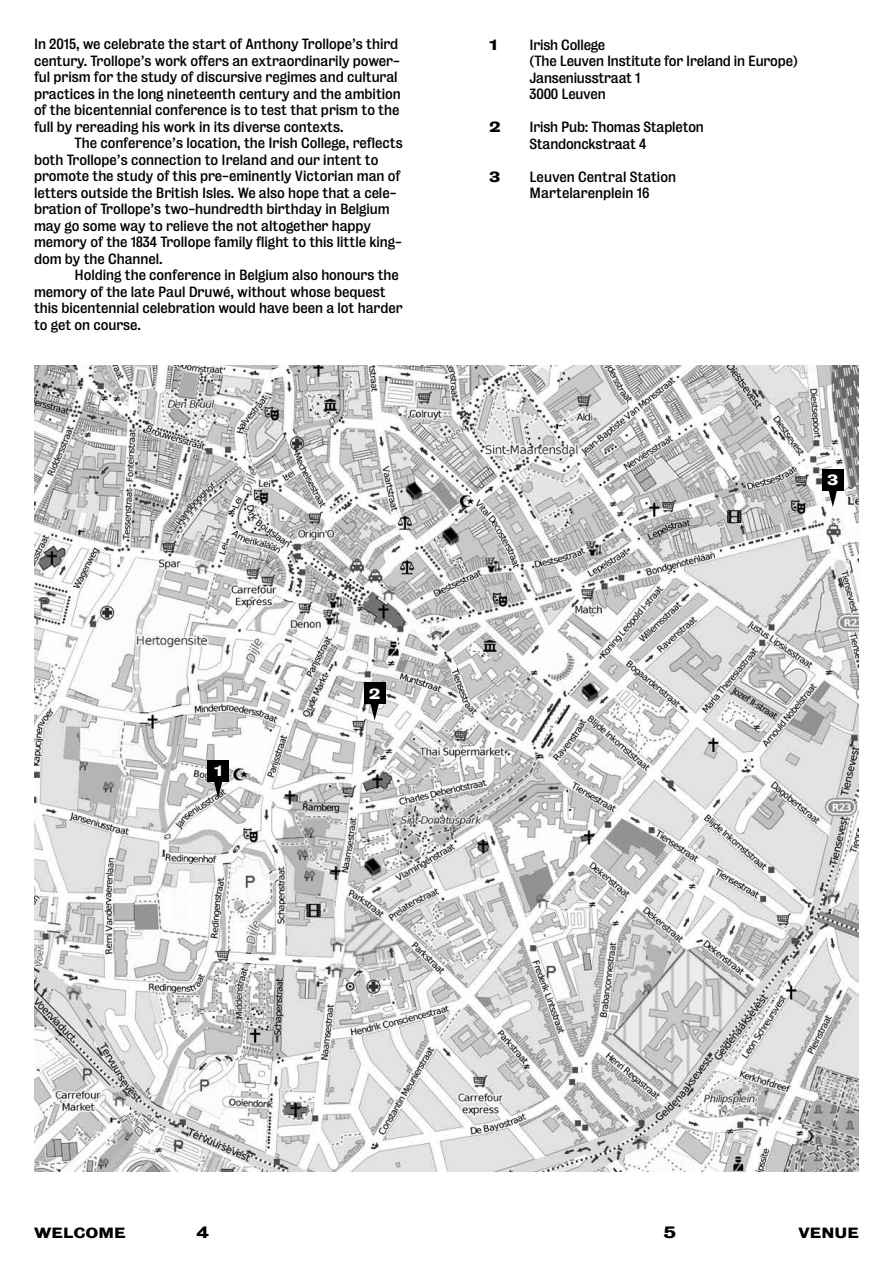
<style>
.page{position:relative;width:893px;height:1263px;background:#fff}
.page>*{position:absolute;margin:0;border:0;box-sizing:border-box;transform-origin:0 0}
.t1{font:15px "Bureau Grot Seven Nine";color:#000}
.t2{font:13.5px/16.5px "Bureau Grotesque Five Three";letter-spacing:-.005em;color:#000}
.t3{font:13.5px "Bureau Grot Seven Nine";color:#000}
.t4{font:13.5px "Bureau Grot Seven Nine";color:#fff}
</style>
<div class="page">
<img style="left:34px;top:365px;width:825px;height:807px">
<div style="left:364px;top:682px;width:21px;height:22px;background:#000"></div>
<div style="left:207px;top:760px;width:22px;height:22px;background:#000"></div>
<div style="left:822px;top:469px;width:21px;height:21px;background:#000"></div>
<svg style="left:370px;top:704px;width:9px;height:16px"></svg>
<svg style="left:214px;top:782px;width:8px;height:16px"></svg>
<svg style="left:829px;top:490px;width:8px;height:17px"></svg>
<p class="t2" style="left:34px;top:36px;width:368px">In 2015, we celebrate the start of Anthony Trollope’s third century. Trollope’s work offers an extraordinarily power&shy;ful prism for the study of discursive regimes and cultural practices in the long nineteenth century and the ambition of the bicentennial conference is to test that prism to the full by rereading his work in its diverse contexts.</p>
<p class="t2" style="left:34px;top:135px;width:370px;text-indent:40px">The conference’s location, the Irish College, reflects both Trollope’s connection to Ireland and our intent to promote the study of this pre-eminently Victorian man of letters outside the British Isles. We also hope that a cele&shy;bration of Trollope’s two-hundredth birthday in Belgium may go some way to relieve the not altogether happy memory of the 1834 Trollope family flight to this little king&shy;dom by the Channel.</p>
<p class="t2" style="left:34px;top:267px;width:370px;text-indent:40px">Holding the conference in Belgium also honours the memory of the late Paul Druwé, without whose bequest this bicentennial celebration would have been a lot harder to get on course.</p>
<p class="t4" style="left:214px;top:763px;width:10px">1</p>
<p class="t4" style="left:369px;top:685px;width:13px">2</p>
<p class="t3" style="left:489px;top:36px;width:10px">1</p>
<p class="t2" style="left:529px;top:36px;width:270px">Irish College<br>(The Leuven Institute for Ireland in Europe)<br>Janseniusstraat 1<br>3000 Leuven</p>
<p class="t3" style="left:489px;top:119px;width:13px">2</p>
<p class="t2" style="left:529px;top:119px;width:176px">Irish Pub: Thomas Stapleton<br>Standonckstraat 4</p>
<p class="t3" style="left:489px;top:168px;width:13px">3</p>
<p class="t2" style="left:529px;top:168px;width:148px">Leuven Central Station<br>Martelarenplein 16</p>
<p class="t4" style="left:827px;top:472px;width:13px">3</p>
<p class="t3" style="left:34px;top:1224px;width:93px">WELCOME</p>
<p class="t1" style="left:196px;top:1223px;width:14px">4</p>
<p class="t1" style="left:663px;top:1223px;width:14px">5</p>
<p class="t3" style="left:798px;top:1224px;width:62px">VENUE</p>
</div>
